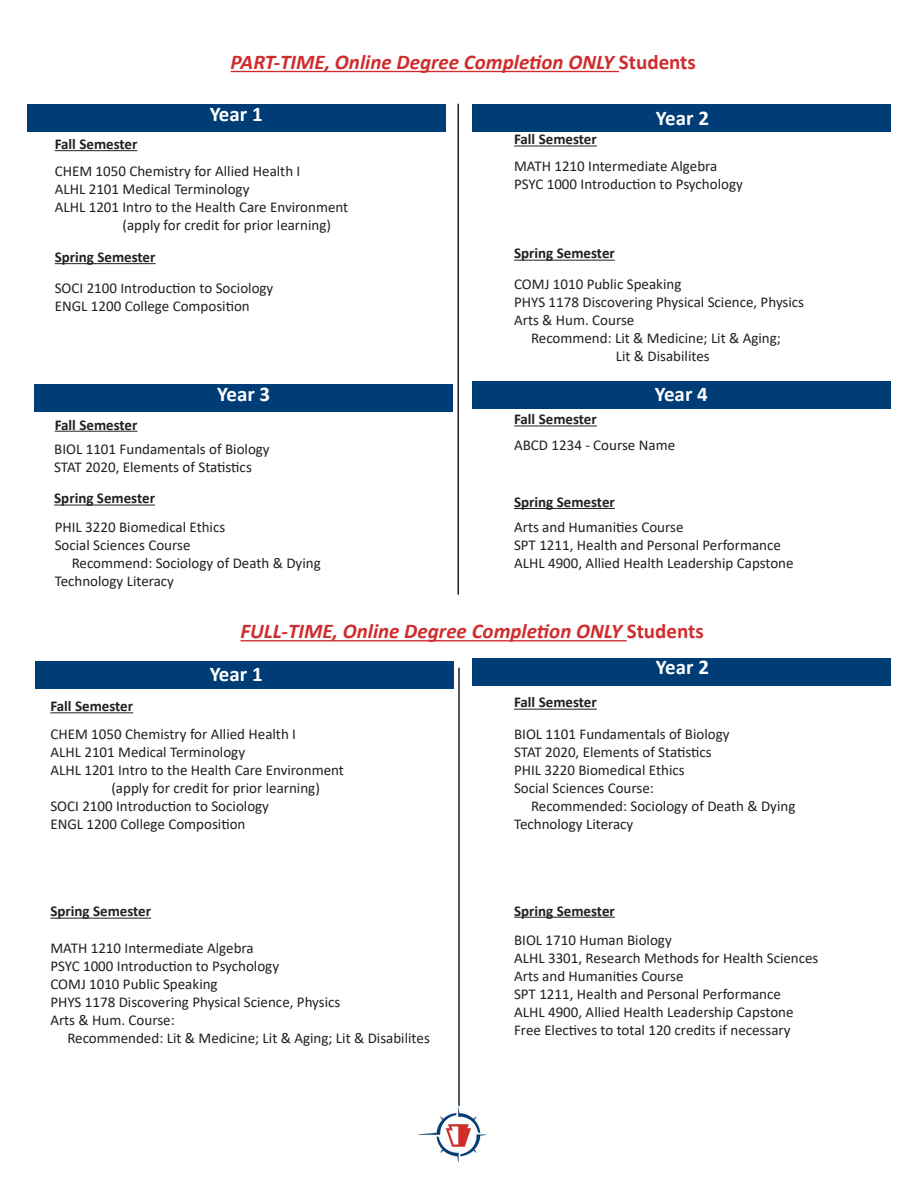
<style>
.page{position:relative;width:918px;height:1188px;background:#fff}
.page>*{position:absolute;margin:0;border:0;box-sizing:border-box;transform-origin:0 0}
.t1{font:italic 700 21px "Calibri";color:#d02c2d}
.t2{font:700 21px "Calibri";color:#fff}
.t3{font:15px/18px "Calibri";color:#231f20}
.t4{font:700 15px "Calibri";color:#231f20}
.s1{font-style:normal}
</style>
<div class="page">
<div style="left:27px;top:104px;width:419px;height:28px;background:#003d76"></div>
<div style="left:34px;top:384px;width:419px;height:28px;background:#003d76"></div>
<div style="left:472px;top:104px;width:419px;height:28px;background:#003d76"></div>
<div style="left:472px;top:381px;width:419px;height:28px;background:#003d76"></div>
<hr style="left:458px;top:104px;width:1px;height:491px;background:#231f20">
<hr style="left:231px;top:71px;width:388px;height:1px;background:#d02c2d">
<hr style="left:55px;top:150px;width:82px;height:1px;background:#231f20">
<hr style="left:55px;top:431px;width:82px;height:1px;background:#231f20">
<hr style="left:514px;top:146px;width:83px;height:1px;background:#231f20">
<hr style="left:514px;top:425px;width:83px;height:1px;background:#231f20">
<hr style="left:55px;top:263px;width:101px;height:1px;background:#231f20">
<hr style="left:54px;top:505px;width:101px;height:1px;background:#231f20">
<hr style="left:514px;top:260px;width:101px;height:1px;background:#231f20">
<hr style="left:514px;top:508px;width:101px;height:1px;background:#231f20">
<img style="left:418px;top:1107px;width:69px;height:56px">
<hr style="left:240px;top:640px;width:387px;height:1px;background:#d02c2d">
<div style="left:35px;top:661px;width:419px;height:28px;background:#003d76"></div>
<div style="left:472px;top:659px;width:419px;height:27px;background:#003d76"></div>
<hr style="left:50px;top:712px;width:83px;height:1px;background:#231f20">
<hr style="left:50px;top:918px;width:101px;height:1px;background:#231f20">
<hr style="left:514px;top:709px;width:83px;height:1px;background:#231f20">
<hr style="left:514px;top:917px;width:101px;height:1px;background:#231f20">
<hr style="left:458px;top:668px;width:2px;height:438px;background:#231f20">
<p class="t4" style="left:55px;top:133px;width:84px">Fall Semester</p>
<p class="t1" style="left:231px;top:47px;width:467px">PART-TIME, Online Degree Completion ONLY <span class="s1">Students</span></p>
<p class="t2" style="left:656px;top:103px;width:55px">Year 2</p>
<p class="t2" style="left:210px;top:99px;width:55px">Year 1</p>
<p class="t4" style="left:514px;top:129px;width:84px">Fall Semester</p>
<p class="t3" style="left:55px;top:161px;width:247px">CHEM 1050 Chemistry for Allied Health I</p>
<p class="t3" style="left:55px;top:179px;width:196px">ALHL 2101 Medical Terminology</p>
<p class="t3" style="left:123px;top:197px;width:227px;text-indent:-68px">ALHL 1201 Intro to the Health Care Environment (apply for credit for prior learning)</p>
<p class="t3" style="left:514px;top:157px;width:205px">MATH 1210 Intermediate Algebra</p>
<p class="t3" style="left:514px;top:175px;width:230px">PSYC 1000 Introduction to Psychology</p>
<p class="t4" style="left:55px;top:246px;width:102px">Spring Semester</p>
<p class="t4" style="left:514px;top:243px;width:102px">Spring Semester</p>
<p class="t3" style="left:55px;top:278px;width:220px">SOCI 2100 Introduction to Sociology</p>
<p class="t3" style="left:55px;top:296px;width:197px">ENGL 1200 College Composition</p>
<p class="t3" style="left:514px;top:275px;width:169px">COMJ 1010 Public Speaking</p>
<p class="t3" style="left:514px;top:293px;width:292px">PHYS 1178 Discovering Physical Science, Physics</p>
<p class="t3" style="left:514px;top:311px;width:122px">Arts &amp; Hum. Course</p>
<p class="t3" style="left:531px;top:329px;width:251px">Recommend: Lit &amp; Medicine; Lit &amp; Aging;</p>
<p class="t3" style="left:616px;top:347px;width:95px">Lit &amp; Disabilites</p>
<p class="t2" style="left:217px;top:380px;width:55px">Year 3</p>
<p class="t2" style="left:655px;top:380px;width:55px">Year 4</p>
<p class="t4" style="left:55px;top:414px;width:84px">Fall Semester</p>
<p class="t4" style="left:514px;top:409px;width:84px">Fall Semester</p>
<p class="t3" style="left:54px;top:440px;width:217px">BIOL 1101 Fundamentals of Biology</p>
<p class="t3" style="left:54px;top:458px;width:199px">STAT 2020, Elements of Statistics</p>
<p class="t3" style="left:514px;top:436px;width:163px">ABCD 1234 - Course Name</p>
<p class="t4" style="left:54px;top:488px;width:102px">Spring Semester</p>
<p class="t4" style="left:514px;top:491px;width:102px">Spring Semester</p>
<p class="t3" style="left:55px;top:518px;width:172px">PHIL 3220 Biomedical Ethics</p>
<p class="t3" style="left:72px;top:536px;width:251px;text-indent:-17px">Social Sciences Course<br>Recommend: Sociology of Death &amp; Dying</p>
<p class="t3" style="left:55px;top:572px;width:121px">Technology Literacy</p>
<p class="t3" style="left:514px;top:518px;width:171px">Arts and Humanities Course</p>
<p class="t3" style="left:514px;top:536px;width:268px">SPT 1211, Health and Personal Performance</p>
<p class="t3" style="left:514px;top:554px;width:281px">ALHL 4900, Allied Health Leadership Capstone</p>
<p class="t1" style="left:240px;top:617px;width:465px">FULL-TIME, Online Degree Completion ONLY <span class="s1">Students</span></p>
<p class="t2" style="left:210px;top:660px;width:55px">Year 1</p>
<p class="t2" style="left:656px;top:653px;width:55px">Year 2</p>
<p class="t4" style="left:50px;top:696px;width:84px">Fall Semester</p>
<p class="t3" style="left:50px;top:725px;width:247px">CHEM 1050 Chemistry for Allied Health I</p>
<p class="t3" style="left:50px;top:743px;width:196px">ALHL 2101 Medical Terminology</p>
<p class="t3" style="left:111px;top:761px;width:234px;text-indent:-61px">ALHL 1201 Intro to the Health Care Environment (apply for credit for prior learning)</p>
<p class="t3" style="left:50px;top:797px;width:220px">SOCI 2100 Introduction to Sociology</p>
<p class="t3" style="left:50px;top:815px;width:197px">ENGL 1200 College Composition</p>
<p class="t4" style="left:50px;top:901px;width:102px">Spring Semester</p>
<p class="t3" style="left:50px;top:938px;width:205px">MATH 1210 Intermediate Algebra</p>
<p class="t3" style="left:50px;top:956px;width:230px">PSYC 1000 Introduction to Psychology</p>
<p class="t3" style="left:50px;top:974px;width:169px">COMJ 1010 Public Speaking</p>
<p class="t3" style="left:50px;top:992px;width:292px">PHYS 1178 Discovering Physical Science, Physics</p>
<p class="t3" style="left:67px;top:1010px;width:364px;text-indent:-17px">Arts &amp; Hum. Course:<br>Recommended: Lit &amp; Medicine; Lit &amp; Aging; Lit &amp; Disabilites</p>
<p class="t4" style="left:514px;top:692px;width:84px">Fall Semester</p>
<p class="t3" style="left:514px;top:725px;width:217px">BIOL 1101 Fundamentals of Biology</p>
<p class="t3" style="left:514px;top:743px;width:199px">STAT 2020, Elements of Statistics</p>
<p class="t3" style="left:514px;top:761px;width:172px">PHIL 3220 Biomedical Ethics</p>
<p class="t3" style="left:531px;top:779px;width:266px;text-indent:-17px">Social Sciences Course:<br>Recommended: Sociology of Death &amp; Dying</p>
<p class="t3" style="left:514px;top:815px;width:121px">Technology Literacy</p>
<p class="t4" style="left:514px;top:900px;width:102px">Spring Semester</p>
<p class="t3" style="left:514px;top:931px;width:159px">BIOL 1710 Human Biology</p>
<p class="t3" style="left:514px;top:949px;width:306px">ALHL 3301, Research Methods for Health Sciences</p>
<p class="t3" style="left:514px;top:967px;width:171px">Arts and Humanities Course</p>
<p class="t3" style="left:514px;top:985px;width:268px">SPT 1211, Health and Personal Performance</p>
<p class="t3" style="left:514px;top:1003px;width:281px">ALHL 4900, Allied Health Leadership Capstone</p>
<p class="t3" style="left:514px;top:1021px;width:278px">Free Electives to total 120 credits if necessary</p>
</div>
